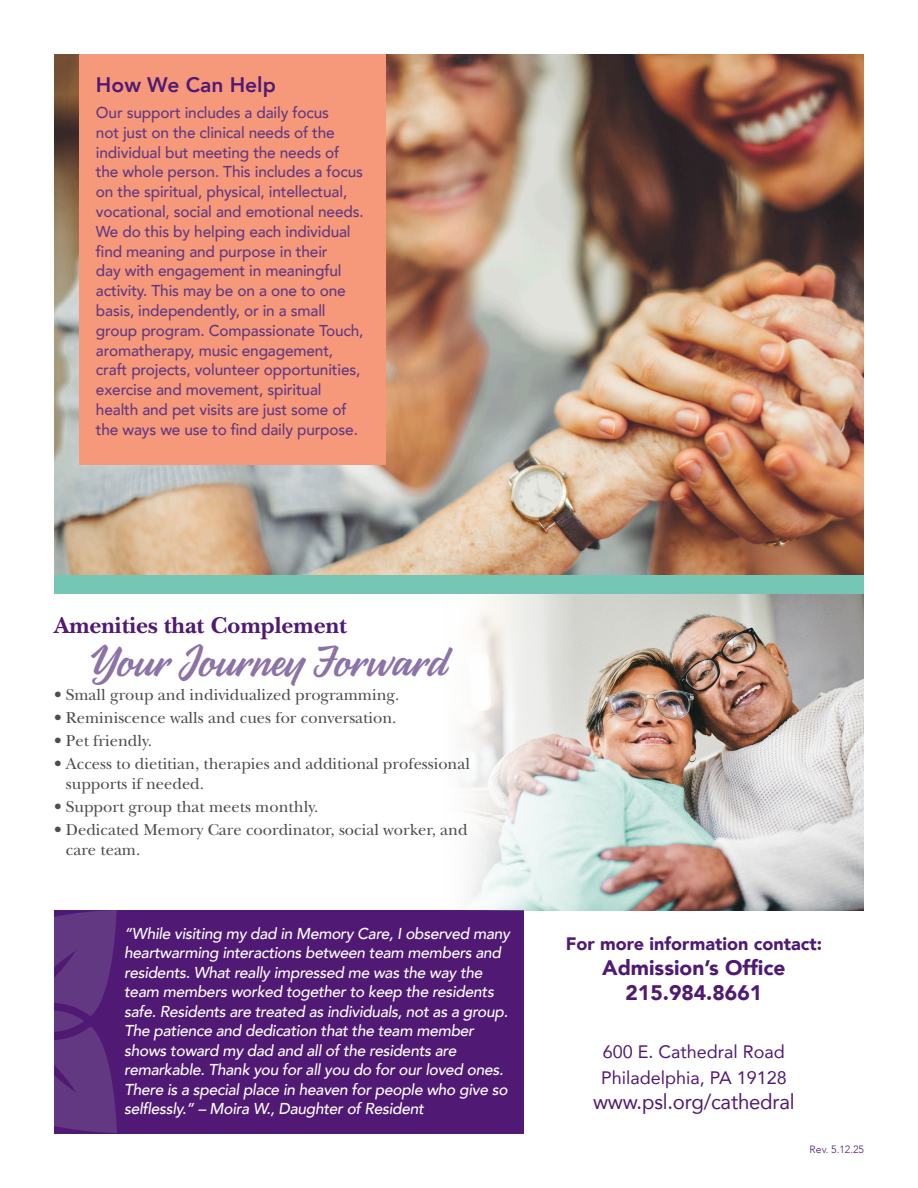
<style>
.page{position:relative;width:918px;height:1188px;background:#fff}
.page>*{position:absolute;margin:0;border:0;box-sizing:border-box;transform-origin:0 0}
.t1{font:48.45px "Parsley Script OT";color:#8c72a7}
.t2{font:700 24px "New Baskerville Std";color:#501a74}
.t3{font:900 21px/25.2px "Avenir";color:#501a74;text-align:center}
.t4{font:21px "Avenir";letter-spacing:-.01em;color:#501a74}
.t5{font:800 21px "Avenir";color:#501a74}
.t6{font:18px/25.2px "Avenir";color:#501a74}
.t7{font:900 18px "Avenir";color:#501a74}
.t8{font:16.5px/19.8px "New Baskerville Std";color:#4b4c4d}
.t9{font:500 15.75px/19.8px "Avenir";letter-spacing:-.01em;color:#623882}
.t10{font:italic 500 15.75px/19.5px "Avenir";letter-spacing:-.02em;color:#fff}
.t11{font:300 10.5px "Avenir";color:#501a74}
</style>
<div class="page">
<div style="left:54px;top:911px;width:470px;height:223px;background:#501a74"></div>
<svg style="left:54px;top:911px;width:63px;height:222px"></svg>
<img style="left:433px;top:594px;width:431px;height:317px">
<img style="left:54px;top:54px;width:810px;height:522px">
<div style="left:79px;top:54px;width:306px;height:410px;background:#f6997a"></div>
<div style="left:54px;top:576px;width:810px;height:18px;background:#75c6b5"></div>
<p class="t5" style="left:96px;top:68px;width:182px">How We Can Help</p>
<p class="t9" style="left:96px;top:102px;width:269px">Our support includes a daily focus<br>not just on the clinical needs of the individual but meeting the needs of the whole person. This includes a focus on the spiritual, physical, intellectual, vocational, social and emotional needs.<br>We do this by helping each individual find meaning and purpose in their<br>day with engagement in meaningful activity. This may be on a one to one basis, independently, or in a small group program. Compassionate Touch, aromatherapy, music engagement, craft projects, volunteer opportunities, exercise and movement, spiritual health and pet visits are just some of the ways we use to find daily purpose.</p>
<p class="t2" style="left:54px;top:611px;width:294px">Amenities that Complement</p>
<p class="t1" style="left:93px;top:638px;width:356px">Your Journey Forward</p>
<p class="t8" style="left:54px;top:685px;width:347px">• Small group and individualized programming.</p>
<p class="t8" style="left:54px;top:708px;width:344px">• Reminiscence walls and cues for conversation.</p>
<p class="t8" style="left:54px;top:731px;width:100px">• Pet friendly.</p>
<p class="t8" style="left:66px;top:754px;width:406px;text-indent:-12px">• Access to dietitian, therapies and additional professional supports if needed.</p>
<p class="t8" style="left:54px;top:797px;width:266px">• Support group that meets monthly.</p>
<p class="t8" style="left:66px;top:820px;width:403px;text-indent:-12px">• Dedicated Memory Care coordinator, social worker, and care team.</p>
<p class="t10" style="left:124px;top:924px;width:387px">“While visiting my dad in Memory Care, I observed many heartwarming interactions between team members and residents. What really impressed me was the way the team members worked together to keep the residents safe. Residents are treated as individuals, not as a group.<br>The patience and dedication that the team member shows toward my dad and all of the residents are remarkable. Thank you for all you do for our loved ones.<br>There is a special place in heaven for people who give so selflessly.” – Moira W., Daughter of Resident</p>
<p class="t7" style="left:566px;top:928px;width:258px">For more information contact:</p>
<p class="t3" style="left:602px;top:955px;width:185px">Admission’s Office<br>215.984.8661</p>
<p class="t6" style="left:601px;top:1039px;width:187px">600 E. Cathedral Road<br>Philadelphia, PA 19128</p>
<p class="t4" style="left:593px;top:1085px;width:203px">www.psl.org/cathedral</p>
<p class="t11" style="left:810px;top:1143px;width:56px">Rev. 5.12.25</p>
</div>
